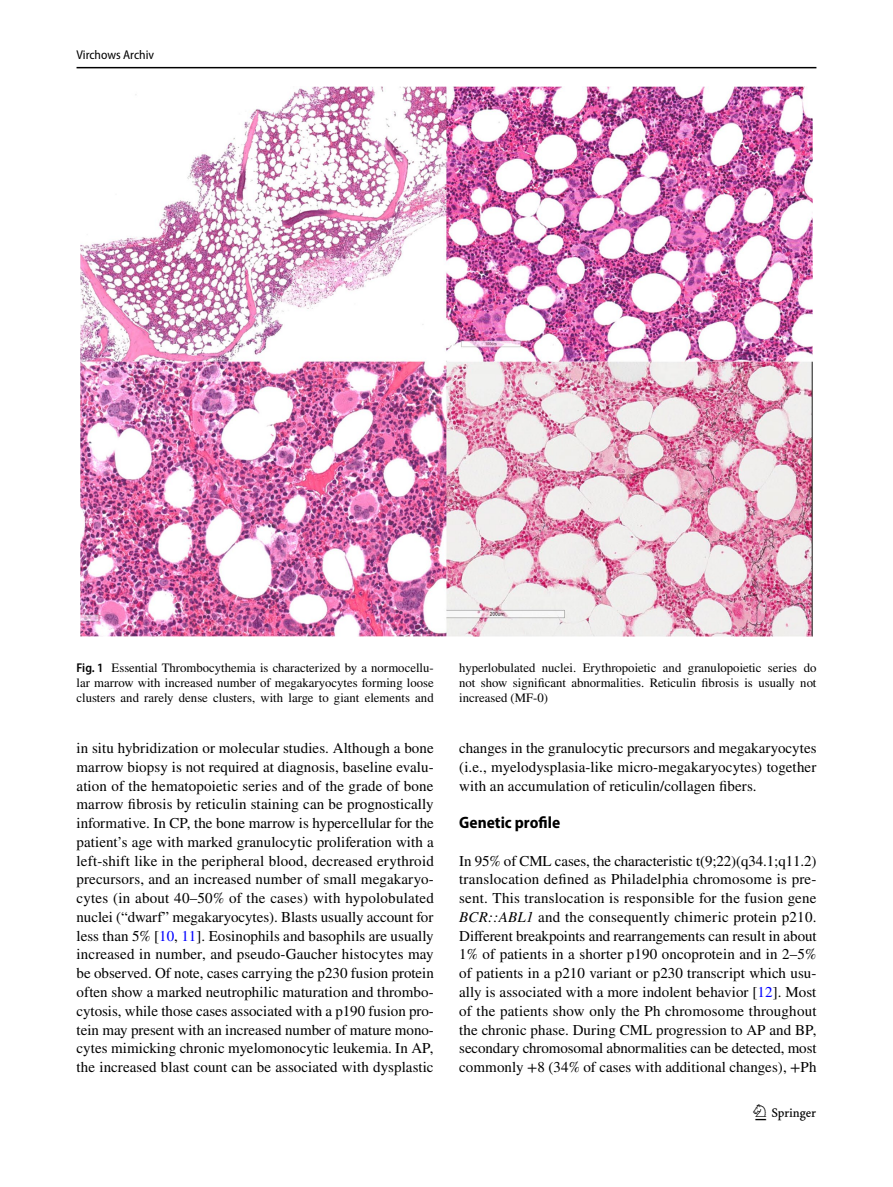
<style>
.page{position:relative;width:893px;height:1187px;background:#fff}
.page>*{position:absolute;margin:0;border:0;box-sizing:border-box;transform-origin:0 0}
.t1{font:22.5px "Springnew Regular 3";color:#000}
.t2{font:700 semi-condensed 16.5px "Myriad Pro";color:#000}
.t3{font:15px/18.8px "STIX";letter-spacing:.005em;color:#000;text-align:justify}
.t4{font:12.75px/15px "STIX";color:#000;text-align:justify}
.t5{font:semi-condensed 12.75px "Myriad Pro";color:#000}
.s1{font-family:"Myriad Pro";font-weight:600;font-stretch:semi-condensed}
.s2{color:#00f}
.s3{font-style:italic}
</style>
<div class="page">
<hr style="left:77px;top:67px;width:739px;height:1px;background:#000">
<img style="left:81px;top:87px;width:731px;height:549px">
<p class="t5" style="left:77px;top:48px;width:79px">Virchows Archiv</p>
<p class="t4" style="left:77px;top:660px;width:359px"><span class="s1">Fig. 1</span> Essential Thrombocythemia is characterized by a normocellu&shy;lar marrow with increased number of megakaryocytes forming loose clusters and rarely dense clusters, with large to giant elements and</p>
<p class="t4" style="left:459px;top:660px;width:359px">hyperlobulated nuclei. Erythropoietic and granulopoietic series do not show significant abnormalities. Reticulin fibrosis is usually not increased (MF-0)</p>
<p class="t3" style="left:77px;top:739px;width:359px">in situ hybridization or molecular studies. Although a bone marrow biopsy is not required at diagnosis, baseline evalu&shy;ation of the hematopoietic series and of the grade of bone marrow fibrosis by reticulin staining can be prognostically informative. In CP, the bone marrow is hypercellular for the patient’s age with marked granulocytic proliferation with a left-shift like in the peripheral blood, decreased erythroid precursors, and an increased number of small megakaryo&shy;cytes (in about 40–50% of the cases) with hypolobulated nuclei (“dwarf” megakaryocytes). Blasts usually account for less than 5% [<span class="s2">10</span>, <span class="s2">11</span>]. Eosinophils and basophils are usually increased in number, and pseudo-Gaucher histocytes may be observed. Of note, cases carrying the p230 fusion protein often show a marked neutrophilic maturation and thrombo&shy;cytosis, while those cases associated with a p190 fusion pro&shy;tein may present with an increased number of mature mono&shy;cytes mimicking chronic myelomonocytic leukemia. In AP, the increased blast count can be associated with dysplastic</p>
<p class="t3" style="left:459px;top:739px;width:359px">changes in the granulocytic precursors and megakaryocytes (i.e., myelodysplasia-like micro-megakaryocytes) together with an accumulation of reticulin/collagen fibers.</p>
<p class="t2" style="left:459px;top:813px;width:102px">Genetic profile</p>
<p class="t3" style="left:459px;top:852px;width:359px">In 95% of CML cases, the characteristic t(9;22)(q34.1;q11.2) translocation defined as Philadelphia chromosome is pre&shy;sent. This translocation is responsible for the fusion gene <span class="s3">BCR::ABL1</span> and the consequently chimeric protein p210.<br>Different breakpoints and rearrangements can result in about 1% of patients in a shorter p190 oncoprotein and in 2–5% of patients in a p210 variant or p230 transcript which usu&shy;ally is associated with a more indolent behavior [<span class="s2">12</span>]. Most of the patients show only the Ph chromosome throughout the chronic phase. During CML progression to AP and BP, secondary chromosomal abnormalities can be detected, most commonly +8 (34% of cases with additional changes), +Ph</p>
<h1 class="t1" style="left:755px;top:1104px;width:62px">1 3</h1>
</div>
